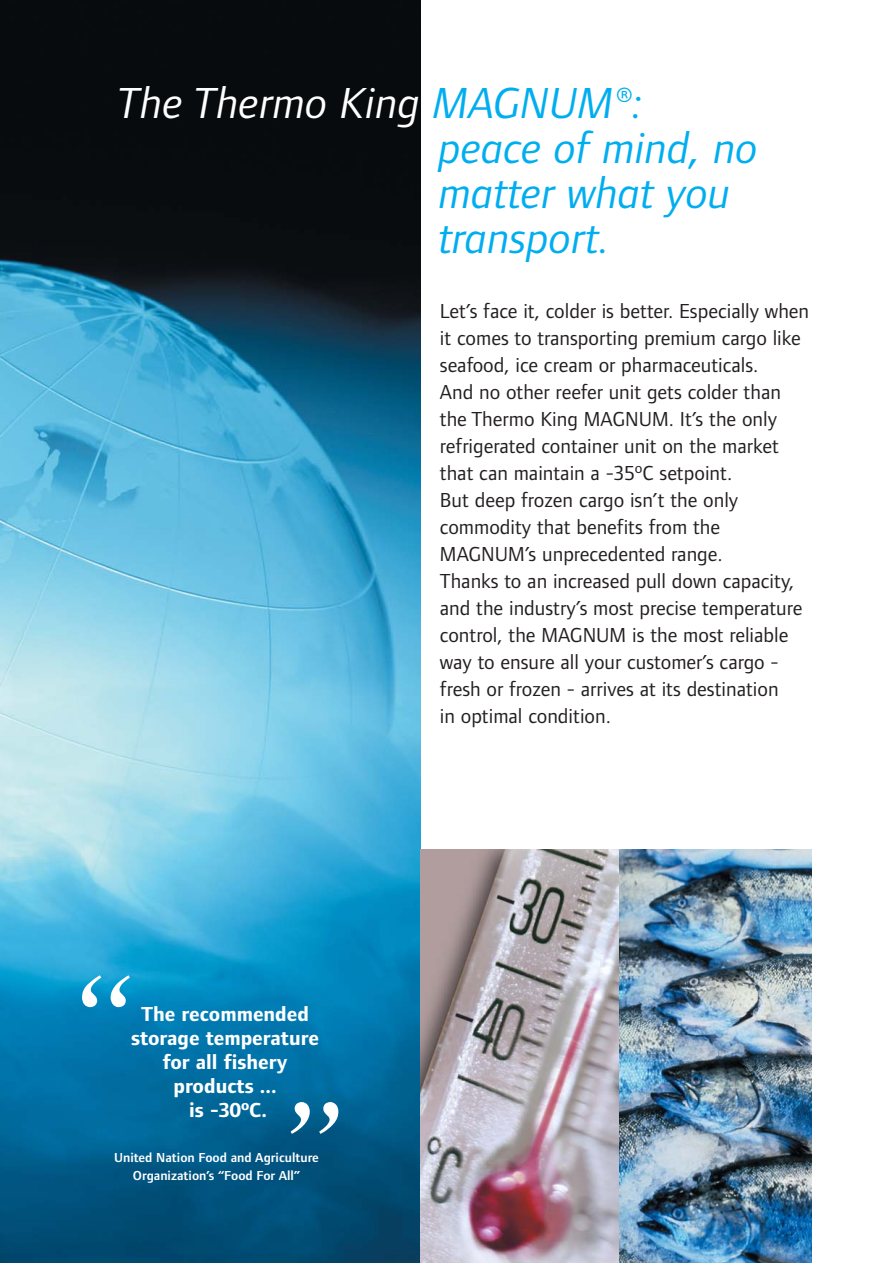
<style>
.page{position:relative;width:893px;height:1263px;background:#fff}
.page>*{position:absolute;margin:0;border:0;box-sizing:border-box;transform-origin:0 0}
.t1{font:italic 138px "Times";color:#fff}
.t2{font:italic 45px/45px "Foundry Form Sans";color:#00aeef}
.t3{font:21px/27px "Foundry Form Sans";color:#231f20}
.t4{font:700 21px/24px "Foundry Form Sans";color:#fff;text-align:center}
.t5{font:600 13.5px/18px "Foundry Form Sans";color:#fff;text-align:center}
.s1{color:#fff}
</style>
<div class="page">
<img style="left:0;top:0;width:420px;height:1263px">
<img style="left:420px;top:849px;width:391px;height:414px">
<h2 class="t2" style="left:439px;top:84px;width:321px;text-indent:-322px"><span class="s1">The Thermo King</span> MAGNUM®:<br>peace of mind, no matter what you transport.</h2>
<h1 class="t1" style="left:59px;top:963px;width:78px">“</h1>
<p class="t4" style="left:131px;top:1004px;width:189px">The recommended storage temperature for all fishery products ...<br>is -30ºC.</p>
<h1 class="t1" style="left:271px;top:1090px;width:78px">”</h1>
<p class="t5" style="left:114px;top:1150px;width:206px">United Nation Food and Agriculture<br>Organization’s “Food For All”</p>
<p class="t3" style="left:440px;top:300px;width:371px">Let’s face it, colder is better. Especially when it comes to transporting premium cargo like seafood, ice cream or pharmaceuticals.<br>And no other reefer unit gets colder than the Thermo King MAGNUM. It’s the only refrigerated container unit on the market that can maintain a -35ºC setpoint.<br>But deep frozen cargo isn’t the only commodity that benefits from the MAGNUM’s unprecedented range.<br>Thanks to an increased pull down capacity, and the industry’s most precise temperature control, the MAGNUM is the most reliable way to ensure all your customer’s cargo - fresh or frozen - arrives at its destination<br>in optimal condition.</p>
</div>
